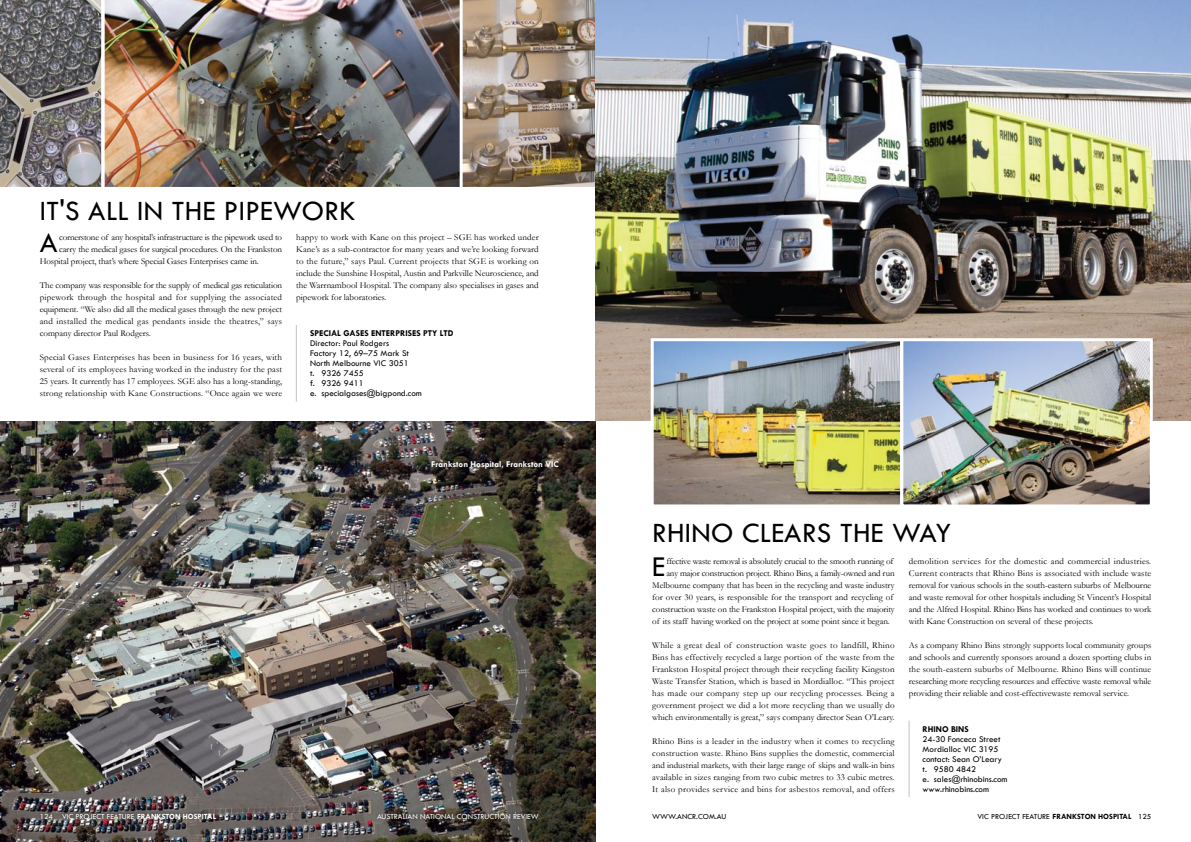
<style>
.page{position:relative;width:1191px;height:842px;background:#fff}
.page>*{position:absolute;margin:0;border:0;box-sizing:border-box;transform-origin:0 0}
.t1{font:29.8px "Tw Cen";color:#000}
.t2{font:29px "Tw Cen";color:#000}
.t3{font:9px/12px "Garamond";color:#000;text-align:justify}
.t4{font:9px/10px "Tw Cen";color:#000}
.t5{font:9px "Garamond";letter-spacing:-.02em;color:#000}
.t6{font:700 9px "Tw Cen";color:#000}
.t7{font:700 9px "Tw Cen";color:#fff}
.t8{font:8px "Tw Cen";color:#fff}
.t9{font:8px "Tw Cen";color:#000}
.s1{font-weight:700}
</style>
<div class="page">
<img style="left:462px;top:0;width:133px;height:187px">
<img style="left:104px;top:0;width:356px;height:187px">
<svg style="left:0;top:0;width:102px;height:187px;background:#757374"></svg>
<img style="left:595px;top:0;width:596px;height:421px">
<img style="left:654px;top:342px;width:494px;height:161px">
<div style="left:650px;top:338px;width:253px;height:169px;border:3px solid #fff"></div>
<div style="left:900px;top:338px;width:252px;height:169px;border:3px solid #fff"></div>
<hr style="left:909px;top:720px;width:1px;height:77px;background:#c1c2c4">
<hr style="left:296px;top:325px;width:1px;height:76px;background:#c1c2c4">
<img style="left:0;top:421px;width:595px;height:421px">
<div style="left:429px;top:458px;width:185px;height:22px;background:#000;opacity:.5"></div>
<div style="left:374px;top:810px;width:214px;height:19px;background:#000;opacity:.5"></div>
<div style="left:38px;top:810px;width:33px;height:22px;background:#000;opacity:.5"></div>
<div style="left:59px;top:811px;width:208px;height:18px;background:#000;opacity:.5"></div>
<h2 class="t2" style="left:40px;top:193px;width:148px">it'sall in the</h2>
<h2 class="t2" style="left:224px;top:193px;width:17px">pipewor</h2>
<h2 class="t2" style="left:339px;top:193px;width:18px">k</h2>
<h1 class="t1" style="left:40px;top:225px;width:19px">A</h1>
<p class="t5" style="left:59px;top:231px;width:224px">cornerstone of any hospital’s infrastructure is the pipework used to</p>
<p class="t3" style="left:59px;top:243px;width:224px">carry the medical gases for surgical procedures. On the Frankston</p>
<p class="t3" style="left:40px;top:255px;width:221px">Hospital project, that’s where Special Gases Enterprises came in.</p>
<p class="t3" style="left:40px;top:279px;width:244px">The company was responsible for the supply of medical gas reticulation pipework through the hospital and for supplying the associated equipment. “We also did all the medical gases through the new project and installed the medical gas pendants inside the theatres,” says company director Paul Rodgers.</p>
<p class="t3" style="left:40px;top:351px;width:244px">Special Gases Enterprises has been in business for 16 years, with several of its employees having worked in the industry for the past 25 years. It currently has 17 employees. SGE also has a long-standing, strong relationship with Kane Constructions. “Once again we were</p>
<p class="t3" style="left:296px;top:231px;width:244px">happy to work with Kane on this project – SGE has worked under Kane’s as a sub-contractor for many years and we’re looking forward to the future,” says Paul. Current projects that SGE is working on include the Sunshine Hospital, Austin and Parkville Neuroscience, and the Warrnambool Hospital. The company also specialises in gases and pipework for laboratories.</p>
<p class="t6" style="left:310px;top:328px;width:10px">Special</p>
<p class="t6" style="left:343px;top:328px;width:12px">Gases</p>
<p class="t6" style="left:371px;top:328px;width:10px">Enterprises</p>
<p class="t6" style="left:423px;top:328px;width:27px">Pty Ltd</p>
<p class="t4" style="left:310px;top:338px;width:113px">Director: Paul Rodgers<br>Factory 12, 69–75 Mark St<br>North Melbourne VIC 3051<br>t. 9326 7455<br>f. 9326 9411<br>e. specialgases@bigpond.com</p>
<p class="t7" style="left:431px;top:459px;width:129px">Frankston Hospital, Frankston VIC</p>
<p class="t8" style="left:40px;top:811px;width:178px">124 VIC PROJECT FEATURE <span class="s1">FRANKSTON HOSPITAL</span></p>
<p class="t8" style="left:377px;top:811px;width:163px">AUSTRALIAN NATIONAL CONSTRUCTION REVIEW</p>
<h2 class="t2" style="left:652px;top:515px;width:17px">rhino</h2>
<h2 class="t2" style="left:742px;top:515px;width:16px">clears</h2>
<h2 class="t2" style="left:840px;top:515px;width:15px">the</h2>
<h2 class="t2" style="left:892px;top:515px;width:21px">way</h2>
<h1 class="t1" style="left:652px;top:549px;width:15px">E</h1>
<p class="t5" style="left:666px;top:555px;width:228px">ffective waste removal is absolutely crucial to the smooth running of</p>
<p class="t3" style="left:666px;top:567px;width:230px">any major construction project. Rhino Bins, a family-owned and run</p>
<p class="t3" style="left:652px;top:579px;width:244px">Melbourne company that has been in the recycling and waste industry</p>
<p class="t3" style="left:652px;top:591px;width:243px">for over 30 years, is responsible for the transport and recycling of</p>
<p class="t3" style="left:652px;top:603px;width:244px">construction waste on the Frankston Hospital project, with the majority</p>
<p class="t3" style="left:652px;top:615px;width:239px">of its staff having worked on the project at some point since it began.</p>
<p class="t3" style="left:652px;top:639px;width:244px">While a great deal of construction waste goes to landfill, Rhino Bins has effectively recycled a large portion of the waste from the Frankston Hospital project through their recycling facility Kingston Waste Transfer Station, which is based in Mordialloc. “This project has made our company step up our recycling processes. Being a government project we did a lot more recycling than we usually do which environmentally is great,” says company director Sean O’Leary.</p>
<p class="t3" style="left:652px;top:735px;width:244px">Rhino Bins is a leader in the industry when it comes to recycling construction waste. Rhino Bins supplies the domestic, commercial and industrial markets, with their large range of skips and walk-in bins available in sizes ranging from two cubic metres to 33 cubic metres.<br>It also provides service and bins for asbestos removal, and offers</p>
<p class="t3" style="left:909px;top:555px;width:244px">demolition services for the domestic and commercial industries.<br>Current contracts that Rhino Bins is associated with include waste removal for various schools in the south-eastern suburbs of Melbourne and waste removal for other hospitals including St Vincent’s Hospital and the Alfred Hospital. Rhino Bins has worked and continues to work with Kane Construction on several of these projects.</p>
<p class="t3" style="left:909px;top:639px;width:244px">As a company Rhino Bins strongly supports local community groups and schools and currently sponsors around a dozen sporting clubs in the south-eastern suburbs of Melbourne. Rhino Bins will continue researching more recycling resources and effective waste removal while providing their reliable and cost-effectivewaste removal service.</p>
<p class="t6" style="left:922px;top:724px;width:48px">RHINO BINS</p>
<p class="t4" style="left:922px;top:734px;width:86px">24-30 Fonceca Street<br>Mordialloc VIC 3195 contact: Sean O’Leary t. 9580 4842<br>e. sales@rhinobins.com www.rhinobins.com</p>
<p class="t9" style="left:652px;top:811px;width:76px">WWW.ANCR.COM.AU</p>
<p class="t9" style="left:977px;top:811px;width:175px">VIC PROJECT FEATURE <span class="s1">FRANKSTON HOSPITAL</span> 125</p>
</div>
